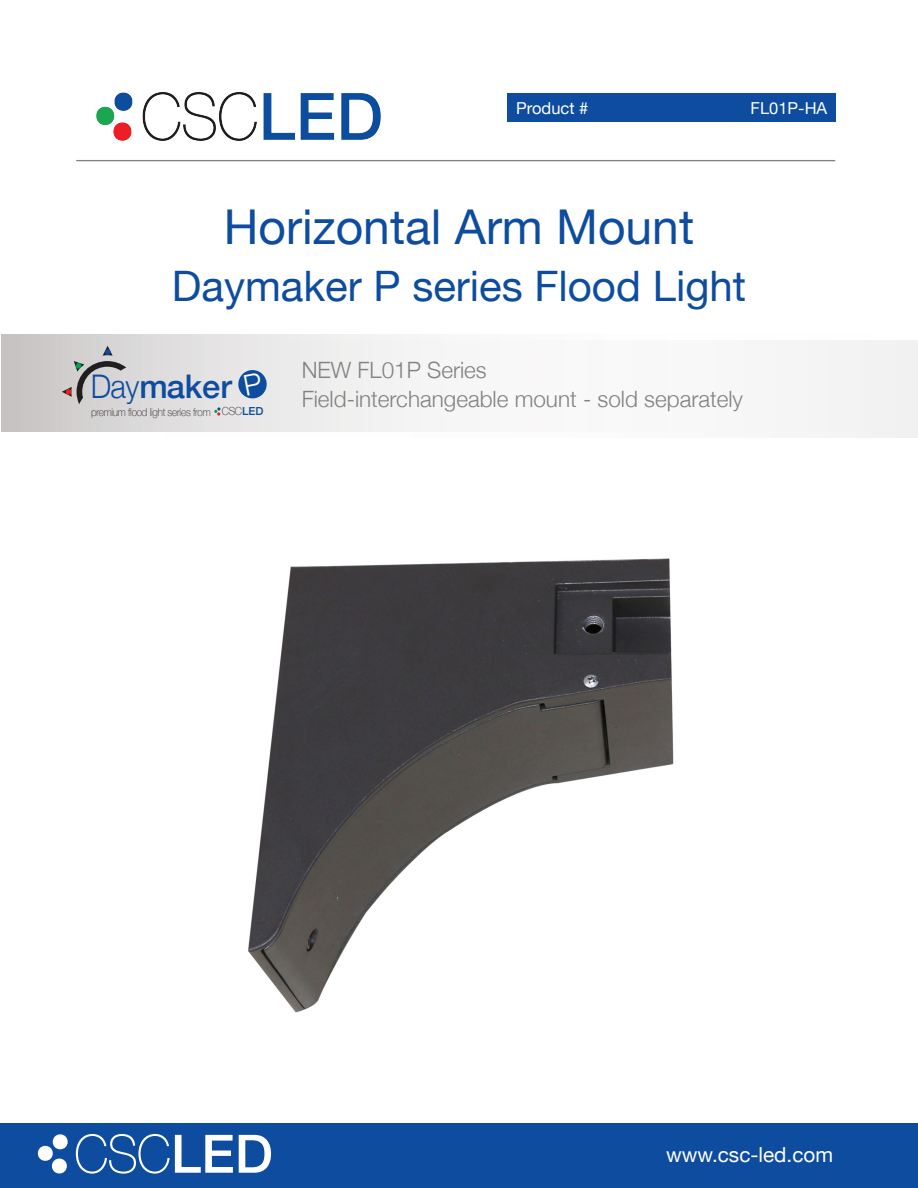
<style>
.page{position:relative;width:918px;height:1188px;background:#fff}
.page>*{position:absolute;margin:0;border:0;box-sizing:border-box;transform-origin:0 0}
.t1{font:48px "Helvetica Neue";color:#0d4c9f}
.t2{font:42px "Helvetica Neue";color:#0d4c9f}
.t3{font:500 32.55px "Helvetica Neue";letter-spacing:-.005em;color:#0d4c9f}
.t4{font:300 22.5px "Helvetica Neue";color:#818183}
.t5{font:20.7px "Helvetica Neue";color:#fff}
.t6{font:16.5px "Helvetica Neue";color:#fff}
.t7{font:100 10.8px "Helvetica Neue";letter-spacing:-.025em;color:#211e1e;scale:.92 1}
.s1{font-weight:300}
.s2{font-size:11.1px}
.s3{font-weight:500;font-size:11.1px;color:#0d4c9f}
</style>
<div class="page">
<div style="left:0;top:1123px;width:918px;height:65px;background:#0d4c9f"></div>
<svg style="left:76px;top:1134px;width:157px;height:40px"></svg>
<svg style="left:239px;top:1135px;width:32px;height:38px"></svg>
<div style="left:53px;top:1134px;width:15px;height:15px;background:#fff;border-radius:7px"></div>
<div style="left:52px;top:1159px;width:15px;height:14px;background:#fff;border-radius:7px"></div>
<div style="left:38px;top:1146px;width:15px;height:15px;background:#fff;border-radius:7px"></div>
<img style="left:96px;top:92px;width:285px;height:49px">
<hr style="left:76px;top:160px;width:759px;height:1px;background:#818183">
<div style="left:507px;top:94px;width:328px;height:28px;background:#0d4c9f"></div>
<svg style="left:2px;top:334px;width:405px;height:6px"></svg>
<svg style="left:2px;top:340px;width:916px;height:97px"></svg>
<svg style="left:62px;top:346px;width:64px;height:58px;background:#bbb9b9"></svg>
<svg style="left:214px;top:407px;width:6px;height:9px"></svg>
<img style="left:248px;top:558px;width:426px;height:455px">
<svg style="left:237px;top:369px;width:31px;height:31px"></svg>
<p class="t6" style="left:516px;top:96px;width:74px">Product #</p>
<p class="t6" style="left:751px;top:96px;width:78px">FL01P-HA</p>
<p class="t1" style="left:224px;top:193px;width:472px">Horizontal Arm Mount</p>
<p class="t2" style="left:172px;top:255px;width:576px">Daymaker P series Flood Light</p>
<p class="t3" style="left:91px;top:360px;width:143px"><span class="s1">Day</span>maker</p>
<p class="t7" style="left:91px;top:404px;width:189px">premium flood light series from <span class="s2">CSC</span><span class="s3">LED</span></p>
<p class="t4" style="left:302px;top:352px;width:187px">NEW FL01P Series</p>
<p class="t4" style="left:302px;top:381px;width:443px">Field-interchangeable mount - sold separately</p>
<p class="t5" style="left:666px;top:1140px;width:169px">www.csc-led.com</p>
</div>
